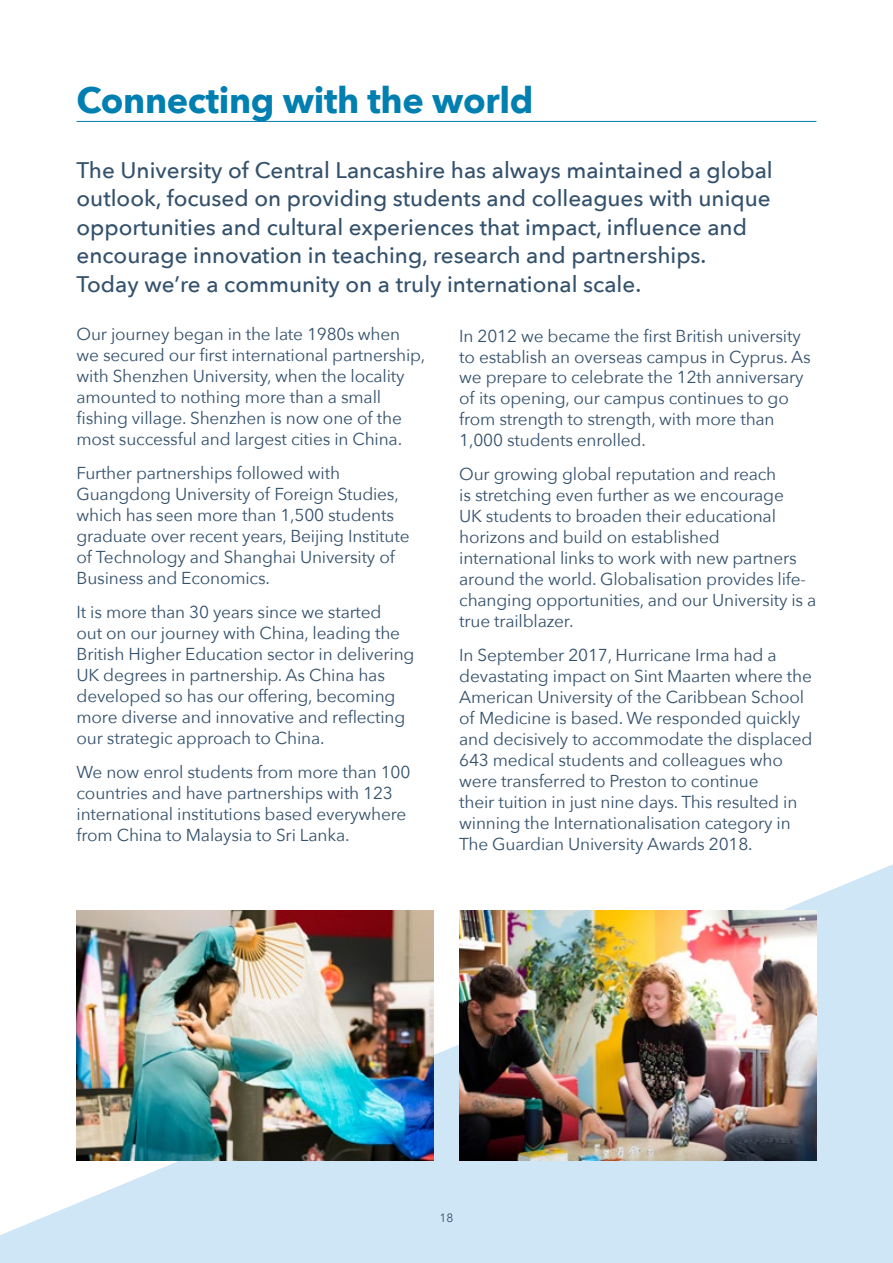
<style>
.page{position:relative;width:893px;height:1263px;background:#fff}
.page>*{position:absolute;margin:0;border:0;box-sizing:border-box;transform-origin:0 0}
.t1{font:700 36px "Avenir Next";letter-spacing:-.01em;color:#007fb0}
.t2{font:500 22.5px/28.5px "Avenir Next";color:#34516c}
.t3{font:17.25px/21px "Avenir Next";letter-spacing:-.01em;color:#34516c}
.t4{font:12px "Avenir Next";color:#34516c}
</style>
<div class="page">
<svg style="left:0;top:864px;width:893px;height:399px;fill:#cfe6f7"></svg>
<hr style="left:77px;top:121px;width:739px;height:1px;background:#007fb0">
<img style="left:459px;top:910px;width:357px;height:250px">
<img style="left:77px;top:910px;width:357px;height:250px">
<h1 class="t1" style="left:77px;top:69px;width:459px">Connecting with the world</h1>
<p class="t2" style="left:77px;top:155px;width:698px">The University of Central Lancashire has always maintained a global outlook, focused on providing students and colleagues with unique opportunities and cultural experiences that impact, influence and encourage innovation in teaching, research and partnerships.<br>Today we’re a community on a truly international scale.</p>
<p class="t3" style="left:459px;top:324px;width:353px">In 2012 we became the first British university to establish an overseas campus in Cyprus. As we prepare to celebrate the 12th anniversary of its opening, our campus continues to go from strength to strength, with more than 1,000 students enrolled.</p>
<p class="t3" style="left:459px;top:463px;width:359px">Our growing global reputation and reach<br>is stretching even further as we encourage<br>UK students to broaden their educational horizons and build on established international links to work with new partners around the world. Globalisation provides life&shy;changing opportunities, and our University is a true trailblazer.</p>
<p class="t3" style="left:459px;top:644px;width:355px">In September 2017, Hurricane Irma had a devastating impact on Sint Maarten where the American University of the Caribbean School of Medicine is based. We responded quickly and decisively to accommodate the displaced 643 medical students and colleagues who were transferred to Preston to continue<br>their tuition in just nine days. This resulted in winning the Internationalisation category in The Guardian University Awards 2018.</p>
<p class="t3" style="left:77px;top:323px;width:350px">Our journey began in the late 1980s when we secured our first international partnership, with Shenzhen University, when the locality amounted to nothing more than a small fishing village. Shenzhen is now one of the most successful and largest cities in China.</p>
<p class="t3" style="left:77px;top:462px;width:334px">Further partnerships followed with Guangdong University of Foreign Studies, which has seen more than 1,500 students graduate over recent years, Beijing Institute of Technology and Shanghai University of Business and Economics.</p>
<p class="t3" style="left:77px;top:601px;width:339px">It is more than 30 years since we started<br>out on our journey with China, leading the British Higher Education sector in delivering UK degrees in partnership. As China has developed so has our offering, becoming more diverse and innovative and reflecting our strategic approach to China.</p>
<p class="t3" style="left:77px;top:760px;width:335px">We now enrol students from more than 100 countries and have partnerships with 123 international institutions based everywhere from China to Malaysia to Sri Lanka.</p>
<p class="t4" style="left:439px;top:1208px;width:15px">18</p>
</div>
